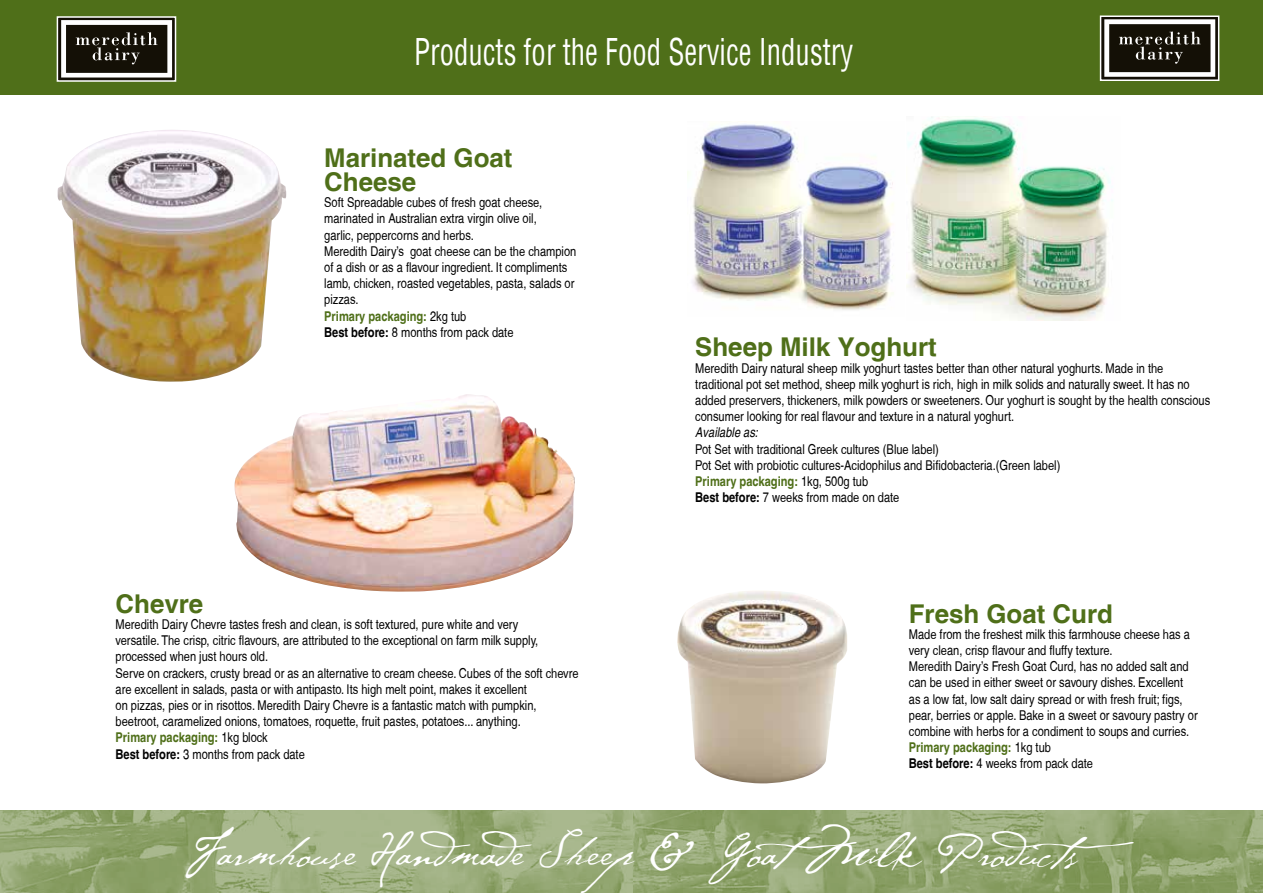
<style>
.page{position:relative;width:1263px;height:893px;background:#fff}
.page>*{position:absolute;margin:0;border:0;box-sizing:border-box;transform-origin:0 0}
.t1{font:48px "Cezanne";color:#fff}
.t2{font:condensed 36px "Helvetica";color:#fff;scale:.8 1}
.t3{font:700 25.8px/23.7px "Helvetica";color:#4f6f19}
.t4{font:condensed 13.5px/16.2px "Helvetica";color:#000}
.t5{font:italic condensed 13.5px "Helvetica";color:#000}
.s1{font-weight:700;color:#4f6f19}
.s2{font-weight:700}
</style>
<div class="page">
<div style="left:0;top:0;width:1263px;height:95px;background:#4f6f19"></div>
<svg style="left:1103px;top:19px;width:113px;height:59px"></svg>
<svg style="left:1104px;top:19px;width:111px;height:58px;background:#58554e"></svg>
<div style="left:1100px;top:16px;width:119px;height:65px;border:2px solid #fff"></div>
<img style="left:0;top:810px;width:1263px;height:83px">
<img style="left:57px;top:130px;width:229px;height:252px">
<img style="left:677px;top:591px;width:170px;height:193px">
<img style="left:234px;top:394px;width:341px;height:198px">
<img style="left:688px;top:124px;width:206px;height:186px">
<img style="left:907px;top:117px;width:206px;height:204px">
<div style="left:58px;top:17px;width:117px;height:63px;background:linear-gradient(to bottom,#1c180f,#1d1910)"></div>
<svg style="left:61px;top:20px;width:111px;height:58px;background:#59564f"></svg>
<div style="left:57px;top:16px;width:119px;height:66px;border:2px solid #fff"></div>
<h2 class="t2" style="left:414px;top:28px;width:550px">Products for the Food Service Industry</h2>
<h3 class="t3" style="left:324px;top:146px;width:190px">Marinated Goat<br>Cheese</h3>
<p class="t4" style="left:324px;top:194px;width:254px">Soft Spreadable cubes of fresh goat cheese, marinated in Australian extra virgin olive oil,<br>garlic, peppercorns and herbs.<br>Meredith Dairy’s goat cheese can be the champion of a dish or as a flavour ingredient. It compliments lamb, chicken, roasted vegetables, pasta, salads or pizzas.<br><span class="s1">Primary packaging:</span> 2kg tub<br><span class="s2">Best before:</span> 8 months from pack date</p>
<h3 class="t3" style="left:116px;top:592px;width:89px">Chevre</h3>
<p class="t4" style="left:116px;top:616px;width:465px">Meredith Dairy Chevre tastes fresh and clean, is soft textured, pure white and very<br>versatile. The crisp, citric flavours, are attributed to the exceptional on farm milk supply, processed when just hours old.<br>Serve on crackers, crusty bread or as an alternative to cream cheese. Cubes of the soft chevre are excellent in salads, pasta or with antipasto. Its high melt point, makes it excellent<br>on pizzas, pies or in risottos. Meredith Dairy Chevre is a fantastic match with pumpkin, beetroot, caramelized onions, tomatoes, roquette, fruit pastes, potatoes... anything.<br><span class="s1">Primary packaging:</span> 1kg block<br><span class="s2">Best before:</span> 3 months from pack date</p>
<h3 class="t3" style="left:695px;top:335px;width:243px">Sheep Milk Yoghurt</h3>
<p class="t4" style="left:695px;top:360px;width:516px">Meredith Dairy natural sheep milk yoghurt tastes better than other natural yoghurts. Made in the traditional pot set method, sheep milk yoghurt is rich, high in milk solids and naturally sweet. It has no added preservers, thickeners, milk powders or sweeteners. Our yoghurt is sought by the health conscious consumer looking for real flavour and texture in a natural yoghurt.</p>
<p class="t5" style="left:695px;top:425px;width:64px">Available as:</p>
<p class="t4" style="left:695px;top:441px;width:367px">Pot Set with traditional Greek cultures (Blue label)<br>Pot Set with probiotic cultures-Acidophilus and Bifidobacteria.(Green label)<br><span class="s1">Primary packaging:</span> 1kg, 500g tub<br><span class="s2">Best before:</span> 7 weeks from made on date</p>
<h3 class="t3" style="left:909px;top:601px;width:206px">Fresh Goat Curd</h3>
<p class="t4" style="left:909px;top:626px;width:290px">Made from the freshest milk this farmhouse cheese has a very clean, crisp flavour and fluffy texture.<br>Meredith Dairy’s Fresh Goat Curd, has no added salt and can be used in either sweet or savoury dishes. Excellent as a low fat, low salt dairy spread or with fresh fruit; figs, pear, berries or apple. Bake in a sweet or savoury pastry or combine with herbs for a condiment to soups and curries.<br><span class="s1">Primary packaging:</span> 1kg tub<br><span class="s2">Best before:</span> 4 weeks from pack date</p>
<h1 class="t1" style="left:185px;top:820px;width:970px">Farmhouse Handmade Sheep&amp; GoatMilk Products</h1>
</div>
